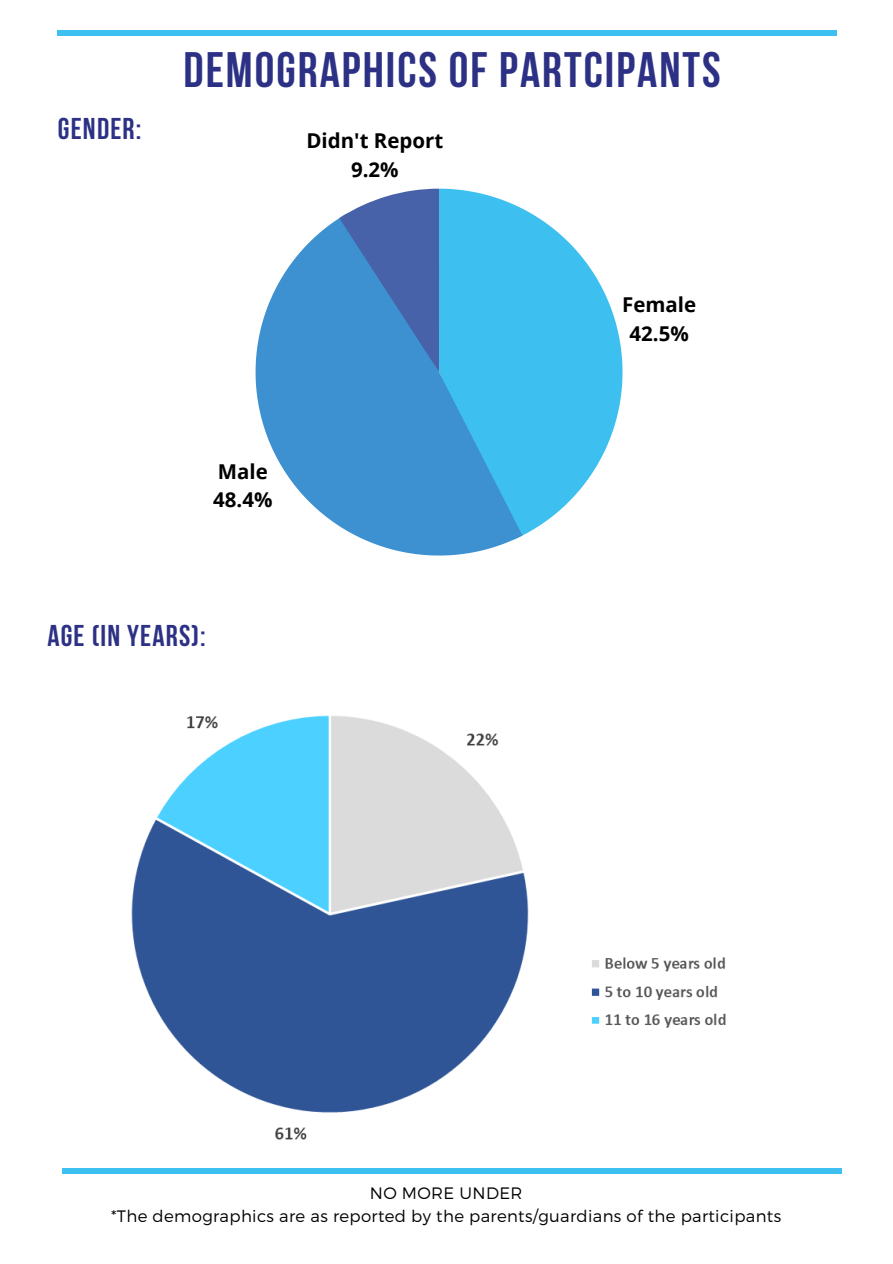
<style>
.page{position:relative;width:893px;height:1264px;background:#fff}
.page>*{position:absolute;margin:0;border:0;box-sizing:border-box;transform-origin:0 0}
.t1{font:700 49.65px "Bebas Neue";letter-spacing:.04em;color:#2c3185}
.t2{font:700 30px "Bebas Neue";letter-spacing:.04em;color:#2c3185}
.t3{font:700 20.4px/28.3px "Open Sans";color:#000;text-align:center}
.t4{font:300 16.5px/22.5px "Montserrat";letter-spacing:.02em;color:#000;text-align:center}
</style>
<div class="page">
<div style="left:57px;top:30px;width:779px;height:5px;background:#3dc0ef"></div>
<div style="left:62px;top:1167px;width:779px;height:6px;background:#3dc0ef"></div>
<svg style="left:440px;top:189px;width:182px;height:347px;fill:#3dc0ef"></svg>
<svg style="left:255px;top:213px;width:267px;height:342px;fill:#3d91d1"></svg>
<svg style="left:339px;top:189px;width:101px;height:183px"></svg>
<img style="left:131px;top:715px;width:398px;height:425px">
<img style="left:591px;top:957px;width:135px;height:71px">
<h2 class="t2" style="left:58px;top:116px;width:85px">GENDER:</h2>
<h1 class="t1" style="left:183px;top:49px;width:538px">DEMOGRAPHICS OF PARTCIPANTS</h1>
<p class="t3" style="left:306px;top:126px;width:138px">Didn't Report<br>9.2%</p>
<p class="t3" style="left:622px;top:290px;width:76px">Female<br>42.5%</p>
<p class="t3" style="left:213px;top:456px;width:61px;text-align:left">Male<br>48.4%</p>
<h2 class="t2" style="left:47px;top:624px;width:160px">AGE (IN YEARS):</h2>
<p class="t4" style="left:111px;top:1181px;width:671px">NO MORE UNDER<br>*The demographics are as reported by the parents/guardians of the participants</p>
</div>
